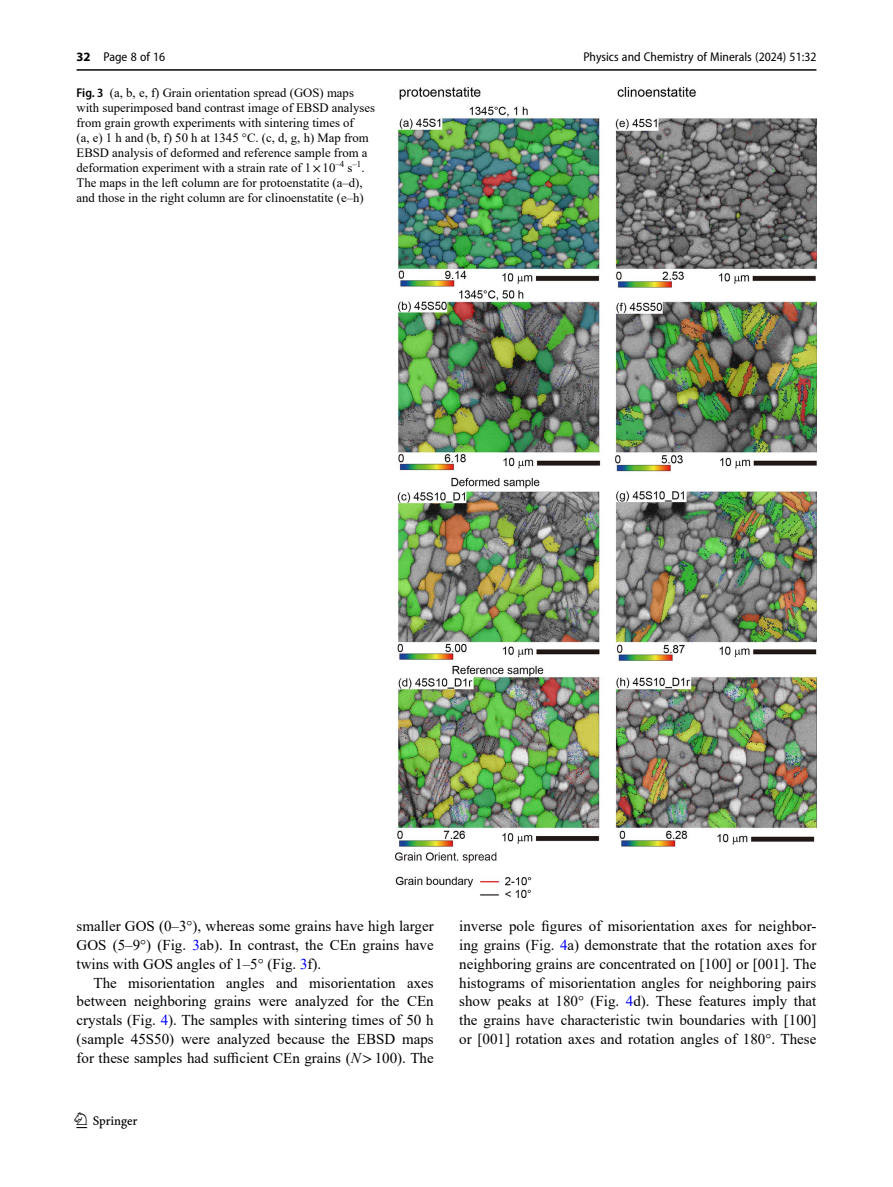
<style>
.page{position:relative;width:893px;height:1187px;background:#fff}
.page>*{position:absolute;margin:0;border:0;box-sizing:border-box;transform-origin:0 0}
.t1{font:22.5px "Springnew";color:#000}
.Body_Text_Indent{font:15px/18.8px "Times New Roman";color:#000;text-align:justify}
.Figure_Caption_Side{font:12.75px/15px "Times New Roman";color:#000}
.t2{font:semi-condensed 12.75px "Myriad Pro";color:#000}
.s1{font-weight:700;font-stretch:normal}
.s2{font-family:"Myriad Pro";font-weight:600;font-stretch:semi-condensed}
.s3{font-family:"STIX"}
.s4{color:#00f}
.s5{font-style:italic}
</style>
<div class="page">
<hr style="left:77px;top:69px;width:739px;height:2px;background:#000">
<img style="left:395px;top:87px;width:421px;height:810px">
<p class="t2" style="left:77px;top:49px;width:90px"><span class="s1">32</span> Page 8 of 16</p>
<p class="Figure_Caption_Side" style="left:77px;top:84px;width:300px"><span class="s2">Fig. 3</span> (a, b, e, f) Grain orientation spread (GOS) maps with superimposed band contrast image of EBSD analyses from grain growth experiments with sintering times of<br>(a, e) 1 h and (b, f) 50 h at 1345 °C. (c, d, g, h) Map from EBSD analysis of deformed and reference sample from a deformation experiment with a strain rate of 1<span class="s3">×</span>10<sup>–4</sup> s<sup>–1</sup>.<br>The maps in the left column are for protoenstatite (a–d), and those in the right column are for clinoenstatite (e–h)</p>
<p class="t2" style="left:583px;top:49px;width:235px">Physics and Chemistry of Minerals (2024) 51:32</p>
<p class="Body_Text_Indent" style="left:77px;top:916px;width:359px">smaller GOS (0–3°), whereas some grains have high larger GOS (5–9°) (Fig. <span class="s4">3</span>ab). In contrast, the CEn grains have twins with GOS angles of 1–5° (Fig. <span class="s4">3</span>f).</p>
<p class="Body_Text_Indent" style="left:77px;top:972px;width:359px;text-indent:17px">The misorientation angles and misorientation axes between neighboring grains were analyzed for the CEn crystals (Fig. <span class="s4">4</span>). The samples with sintering times of 50 h (sample 45S50) were analyzed because the EBSD maps for these samples had sufficient CEn grains (<span class="s5">N</span><span class="s3">&gt;</span>100). The</p>
<h1 class="t1" style="left:77px;top:1107px;width:63px">1 3</h1>
<p class="Body_Text_Indent" style="left:459px;top:916px;width:359px">inverse pole figures of misorientation axes for neighbor&shy;ing grains (Fig. <span class="s4">4</span>a) demonstrate that the rotation axes for neighboring grains are concentrated on [100] or [001]. The histograms of misorientation angles for neighboring pairs show peaks at 180° (Fig. <span class="s4">4</span>d). These features imply that the grains have characteristic twin boundaries with [100] or [001] rotation axes and rotation angles of 180°. These</p>
</div>
